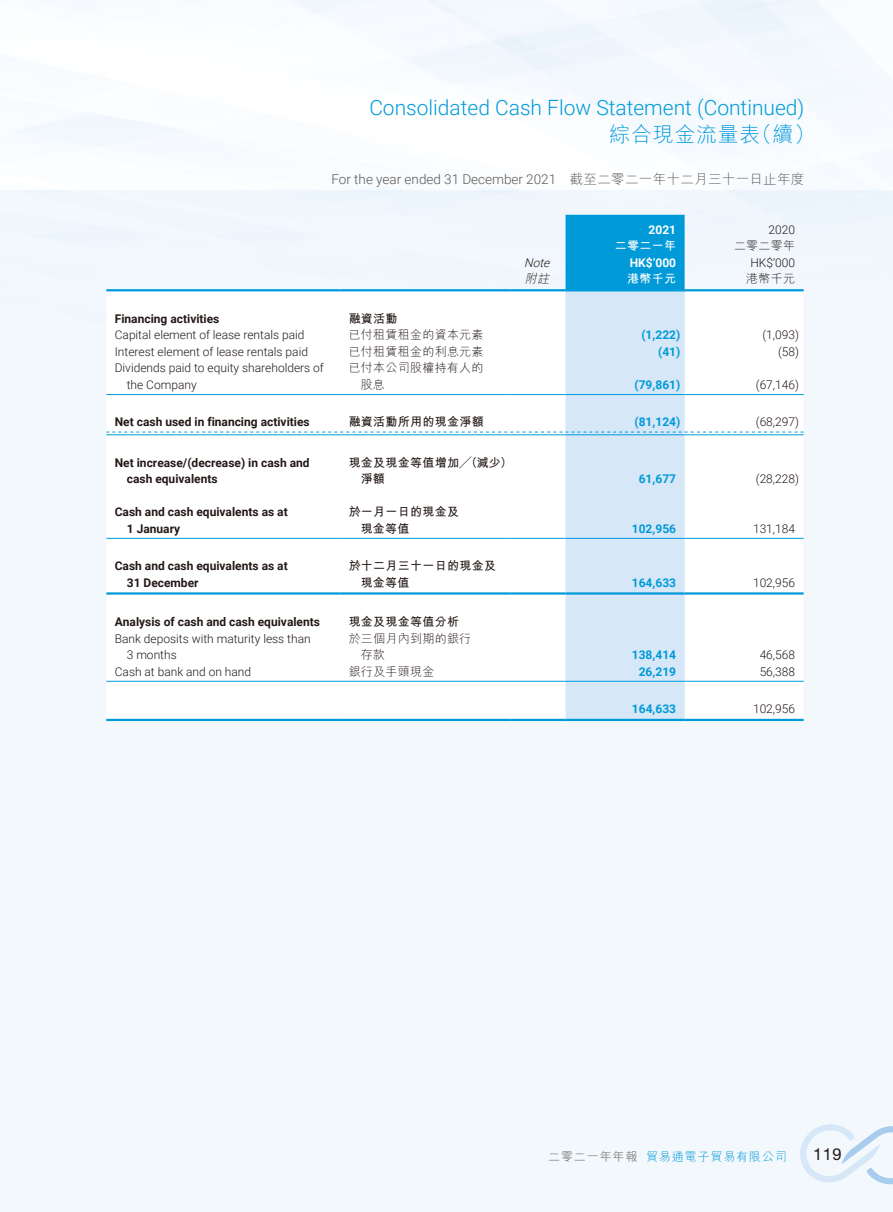
<style>
.page{position:relative;width:893px;height:1212px;background:#fff}
.page>*{position:absolute;margin:0;border:0;box-sizing:border-box;transform-origin:0 0}
.t1{font:300 21px "Roboto";color:#009ad9}
.t2{font:300 21px "M Hei HK";letter-spacing:.03em;color:#009ad9}
.t3{font:16.5px "Helvetica Neue LT Std";color:#231916}
.t4{font:300 13.5px "Roboto";color:#595857}
.t5{font:300 12px/16.5px "Roboto";color:#231916}
.t6{font:700 12px/16.5px "Roboto";color:#231916}
.t7{font:700 12px/16.5px "M Hei HK";letter-spacing:.025em;color:#231916}
.t8{font:700 12px "Roboto";color:#009ad9}
.t9{font:300 12px/16.5px "M Hei HK";letter-spacing:.025em;color:#231916}
.t10{font:300 12px "M Hei HK";letter-spacing:.075em;color:#009ad9}
.t11{font:700 12px "Roboto";color:#fff}
.t12{font:700 12px "M Hei HK";letter-spacing:.025em;color:#fff}
.t13{font:italic 300 12px "Roboto";color:#231916}
.t14{font:italic 300 12px "M Hei HK";color:#231916}
.s1{font-family:"M Hei HK"}
.s2{color:#595857}
</style>
<div class="page">
<svg style="left:799px;top:1123px;width:94px;height:64px"></svg>
<div style="left:566px;top:215px;width:119px;height:74px;background:#009ad9"></div>
<svg style="left:106px;top:291px;width:698px;height:428px"></svg>
<div style="left:566px;top:291px;width:119px;height:428px;background:#d6e7f7"></div>
<hr style="left:106px;top:289px;width:234px;height:2px;background:#009ad9">
<hr style="left:340px;top:289px;width:170px;height:2px;background:#009ad9">
<hr style="left:510px;top:289px;width:56px;height:2px;background:#009ad9">
<hr style="left:566px;top:289px;width:119px;height:2px;background:#009ad9">
<hr style="left:685px;top:289px;width:119px;height:2px;background:#009ad9">
<hr style="left:106px;top:394px;width:234px;height:1px;background:#009ad9">
<hr style="left:340px;top:394px;width:170px;height:1px;background:#009ad9">
<hr style="left:510px;top:394px;width:56px;height:1px;background:#009ad9">
<hr style="left:566px;top:394px;width:119px;height:1px;background:#009ad9">
<hr style="left:685px;top:394px;width:119px;height:1px;background:#009ad9">
<hr style="left:106px;top:434px;width:234px;height:1px;background:#009ad9">
<hr style="left:340px;top:434px;width:170px;height:1px;background:#009ad9">
<hr style="left:510px;top:434px;width:56px;height:1px;background:#009ad9">
<hr style="left:566px;top:434px;width:119px;height:1px;background:#009ad9">
<svg style="left:106px;top:432px;width:698px;height:1px"></svg>
<hr style="left:685px;top:434px;width:119px;height:1px;background:#009ad9">
<hr style="left:106px;top:538px;width:234px;height:1px;background:#009ad9">
<hr style="left:340px;top:538px;width:170px;height:1px;background:#009ad9">
<hr style="left:510px;top:538px;width:56px;height:1px;background:#009ad9">
<hr style="left:566px;top:538px;width:119px;height:1px;background:#009ad9">
<hr style="left:685px;top:538px;width:119px;height:1px;background:#009ad9">
<hr style="left:106px;top:592px;width:234px;height:3px;background:#009ad9">
<hr style="left:340px;top:592px;width:170px;height:3px;background:#009ad9">
<hr style="left:510px;top:592px;width:56px;height:3px;background:#009ad9">
<hr style="left:566px;top:592px;width:119px;height:3px;background:#009ad9">
<hr style="left:685px;top:592px;width:119px;height:3px;background:#009ad9">
<hr style="left:106px;top:681px;width:234px;height:1px;background:#009ad9">
<hr style="left:340px;top:681px;width:170px;height:1px;background:#009ad9">
<hr style="left:510px;top:681px;width:56px;height:1px;background:#009ad9">
<hr style="left:566px;top:681px;width:119px;height:1px;background:#009ad9">
<hr style="left:685px;top:681px;width:119px;height:1px;background:#009ad9">
<hr style="left:106px;top:719px;width:234px;height:2px;background:#009ad9">
<hr style="left:340px;top:719px;width:170px;height:2px;background:#009ad9">
<hr style="left:510px;top:719px;width:56px;height:2px;background:#009ad9">
<hr style="left:566px;top:719px;width:119px;height:2px;background:#009ad9">
<hr style="left:685px;top:719px;width:119px;height:2px;background:#009ad9">
<h1 class="t1" style="left:369px;top:93px;width:437px">Consolidated Cash Flow Statement (Continued)</h1>
<h1 class="t2" style="left:610px;top:124px;width:207px">綜合現金流量表（續）</h1>
<p class="t4" style="left:331px;top:170px;width:475px">For the year ended 31 December 2021 <span class="s1">截至二零二一年十二月三十一日止年度</span></p>
<p class="t11" style="left:649px;top:221px;width:29px">2021</p>
<p class="t5" style="left:769px;top:221px;width:28px">2020</p>
<p class="t12" style="left:615px;top:237px;width:63px">二零二一年</p>
<p class="t9" style="left:734px;top:238px;width:63px">二零二零年</p>
<p class="t13" style="left:524px;top:254px;width:30px">Note</p>
<p class="t11" style="left:630px;top:254px;width:48px">HK$’000</p>
<p class="t5" style="left:750px;top:254px;width:46px">HK$’000</p>
<p class="t14" style="left:525px;top:273px;width:29px">附註</p>
<p class="t12" style="left:627px;top:270px;width:50px">港幣千元</p>
<p class="t9" style="left:746px;top:271px;width:50px">港幣千元</p>
<p class="t6" style="left:115px;top:310px;width:106px">Financing activities</p>
<p class="t7" style="left:349px;top:309px;width:50px">融資活動</p>
<p class="t5" style="left:115px;top:326px;width:191px">Capital element of lease rentals paid</p>
<p class="t9" style="left:349px;top:327px;width:136px">已付租賃租金的資本元素</p>
<p class="t8" style="left:641px;top:327px;width:40px">(1,222)</p>
<p class="t5" style="left:762px;top:326px;width:38px">(1,093)</p>
<p class="t5" style="left:115px;top:343px;width:195px">Interest element of lease rentals paid</p>
<p class="t9" style="left:349px;top:343px;width:136px">已付租賃租金的利息元素</p>
<p class="t8" style="left:658px;top:343px;width:24px">(41)</p>
<p class="t5" style="left:778px;top:343px;width:22px">(58)</p>
<p class="t5" style="left:127px;top:359px;width:199px;text-indent:-12px">Dividends paid to equity shareholders of the Company</p>
<p class="t9" style="left:361px;top:360px;width:124px;text-indent:-12px">已付本公司股權持有人的股息</p>
<p class="t8" style="left:634px;top:376px;width:47px">(79,861)</p>
<p class="t5" style="left:756px;top:376px;width:45px">(67,146)</p>
<p class="t6" style="left:115px;top:413px;width:196px">Net cash used in financing activities</p>
<p class="t7" style="left:349px;top:413px;width:136px">融資活動所用的現金淨額</p>
<p class="t8" style="left:634px;top:414px;width:47px">(81,124)</p>
<p class="t5" style="left:756px;top:413px;width:45px">(68,297)</p>
<p class="t6" style="left:127px;top:454px;width:184px;text-indent:-12px">Net increase/(decrease) in cash and cash equivalents</p>
<p class="t7" style="left:361px;top:453px;width:153px;text-indent:-12px">現金及現金等值增加╱（減少）淨額</p>
<p class="t8" style="left:639px;top:470px;width:39px">61,677</p>
<p class="t5" style="left:756px;top:470px;width:45px">(28,228)</p>
<p class="t6" style="left:127px;top:503px;width:162px;text-indent:-12px">Cash and cash equivalents as at<br>1 January</p>
<p class="t7" style="left:361px;top:502px;width:100px;text-indent:-12px">於一月一日的現金及現金等值</p>
<p class="t6" style="left:127px;top:557px;width:162px;text-indent:-12px">Cash and cash equivalents as at<br>31 December</p>
<p class="t7" style="left:361px;top:556px;width:137px;text-indent:-12px">於十二月三十一日的現金及現金等值</p>
<p class="t6" style="left:115px;top:613px;width:207px">Analysis of cash and cash equivalents</p>
<p class="t7" style="left:349px;top:612px;width:112px">現金及現金等值分析</p>
<p class="t5" style="left:127px;top:630px;width:185px;text-indent:-12px">Bank deposits with maturity less than<br>3 months</p>
<p class="t9" style="left:361px;top:630px;width:112px;text-indent:-12px">於三個月內到期的銀行存款</p>
<p class="t8" style="left:632px;top:520px;width:46px">102,956</p>
<p class="t5" style="left:753px;top:520px;width:44px">131,184</p>
<p class="t8" style="left:632px;top:574px;width:46px">164,633</p>
<p class="t5" style="left:753px;top:574px;width:44px">102,956</p>
<p class="t8" style="left:632px;top:646px;width:46px">138,414</p>
<p class="t5" style="left:760px;top:646px;width:37px">46,568</p>
<p class="t5" style="left:115px;top:663px;width:138px">Cash at bank and on hand</p>
<p class="t9" style="left:349px;top:663px;width:87px">銀行及手頭現金</p>
<p class="t8" style="left:639px;top:663px;width:39px">26,219</p>
<p class="t5" style="left:760px;top:663px;width:37px">56,388</p>
<p class="t8" style="left:632px;top:700px;width:46px">164,633</p>
<p class="t5" style="left:753px;top:700px;width:44px">102,956</p>
<p class="t10" style="left:548px;top:1150px;width:240px"><span class="s2">二零二一年年報</span> 貿易通電子貿易有限公司</p>
<h2 class="t3" style="left:813px;top:1144px;width:30px">119</h2>
</div>
